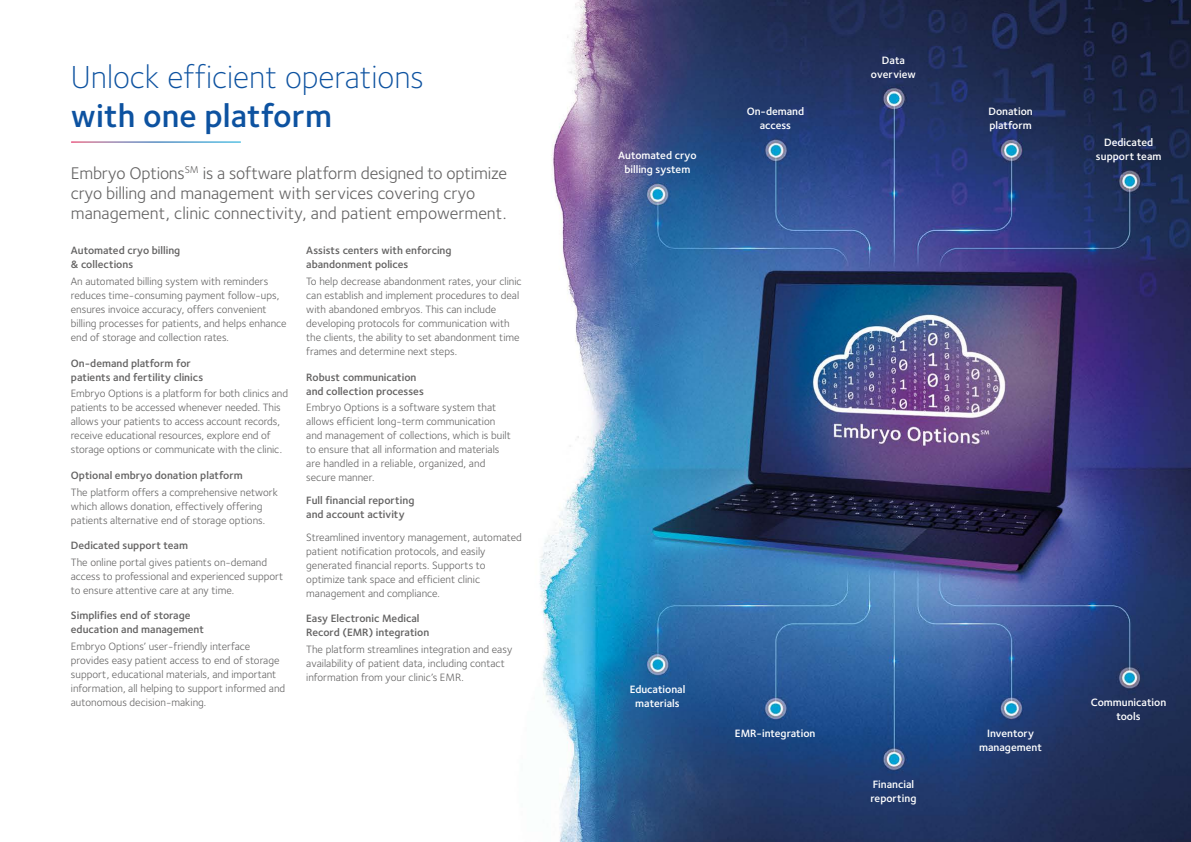
<style>
.page{position:relative;width:1191px;height:842px;background:#fff}
.page>*{position:absolute;margin:0;border:0;box-sizing:border-box;transform-origin:0 0}
.t1{font:300 33px "Foundry Sterling";color:#0d52a0}
.t2{font:600 33px "Foundry Sterling";color:#0d52a0}
.t3{font:17.5px/20px "Foundry Sterling";color:#646363}
.t4{font:11px/14px "Foundry Sterling";color:#646363}
.t5{font:600 11px/14px "Foundry Sterling";color:#646363}
.t6{font:600 11px/14px "Foundry Sterling";color:#fff;text-align:center}
</style>
<div class="page">
<img style="left:71px;top:0;width:1120px;height:842px">
<hr style="left:71px;top:142px;width:169px;height:1px;background:#fff">
<h1 class="t1" style="left:71px;top:58px;width:355px">Unlock efficient operations</h1>
<h1 class="t2" style="left:71px;top:97px;width:263px">with one platform</h1>
<h2 class="t3" style="left:71px;top:163px;width:437px">Embryo Options<sup>SM</sup> is a software platform designed to optimize cryo billing and management with services covering cryo management, clinic connectivity, and patient empowerment.</h2>
<p class="t5" style="left:71px;top:244px;width:111px">Automated cryo billing &amp; collections</p>
<p class="t4" style="left:71px;top:275px;width:217px">An automated billing system with reminders reduces time-consuming payment follow-ups, ensures invoice accuracy, offers convenient billing processes for patients, and helps enhance end of storage and collection rates.</p>
<p class="t5" style="left:71px;top:356px;width:134px">On-demand platform for patients and fertility clinics</p>
<p class="t4" style="left:71px;top:387px;width:219px">Embryo Options is a platform for both clinics and patients to be accessed whenever needed. This allows your patients to access account records, receive educational resources, explore end of storage options or communicate with the clinic.</p>
<p class="t5" style="left:71px;top:468px;width:173px">Optional embryo donation platform</p>
<p class="t4" style="left:71px;top:485px;width:209px">The platform offers a comprehensive network which allows donation, effectively offering patients alternative end of storage options.</p>
<p class="t5" style="left:71px;top:539px;width:119px">Dedicated support team</p>
<p class="t4" style="left:71px;top:555px;width:214px">The online portal gives patients on-demand access to professional and experienced support to ensure attentive care at any time.</p>
<p class="t5" style="left:71px;top:609px;width:135px">Simplifies end of storage education and management</p>
<p class="t4" style="left:71px;top:639px;width:216px">Embryo Options’ user-friendly interface provides easy patient access to end of storage support, educational materials, and important information, all helping to support informed and autonomous decision-making.</p>
<p class="t5" style="left:306px;top:244px;width:147px">Assists centers with enforcing abandonment polices</p>
<p class="t4" style="left:306px;top:275px;width:217px">To help decrease abandonment rates, your clinic can establish and implement procedures to deal with abandoned embryos. This can include developing protocols for communication with the clients, the ability to set abandonment time frames and determine next steps.</p>
<p class="t5" style="left:306px;top:370px;width:119px">Robust communication and collection processes</p>
<p class="t4" style="left:306px;top:401px;width:206px">Embryo Options is a software system that allows efficient long-term communication and management of collections, which is built to ensure that all information and materials are handled in a reliable, organized, and secure manner.</p>
<p class="t5" style="left:306px;top:494px;width:110px">Full financial reporting and account activity</p>
<p class="t4" style="left:306px;top:530px;width:217px">Streamlined inventory management, automated patient notification protocols, and easily generated financial reports. Supports to optimize tank space and efficient clinic management and compliance.</p>
<p class="t5" style="left:306px;top:611px;width:125px">Easy Electronic Medical<br>Record (EMR) integration</p>
<p class="t4" style="left:306px;top:642px;width:208px">The platform streamlines integration and easy availability of patient data, including contact information from your clinic’s EMR.</p>
<p class="t6" style="left:618px;top:149px;width:80px">Automated cryo billing system</p>
<p class="t6" style="left:746px;top:105px;width:59px">On-demand access</p>
<p class="t6" style="left:871px;top:53px;width:46px">Data overview</p>
<p class="t6" style="left:988px;top:105px;width:46px;text-align:left">Donation platform</p>
<p class="t6" style="left:1096px;top:136px;width:67px">Dedicated support team</p>
<p class="t6" style="left:629px;top:683px;width:57px">Educational materials</p>
<p class="t6" style="left:735px;top:727px;width:82px">EMR-integration</p>
<p class="t6" style="left:870px;top:777px;width:48px;text-align:left">Financial reporting</p>
<p class="t6" style="left:979px;top:727px;width:64px">Inventory management</p>
<p class="t6" style="left:1090px;top:696px;width:77px">Communication tools</p>
</div>
